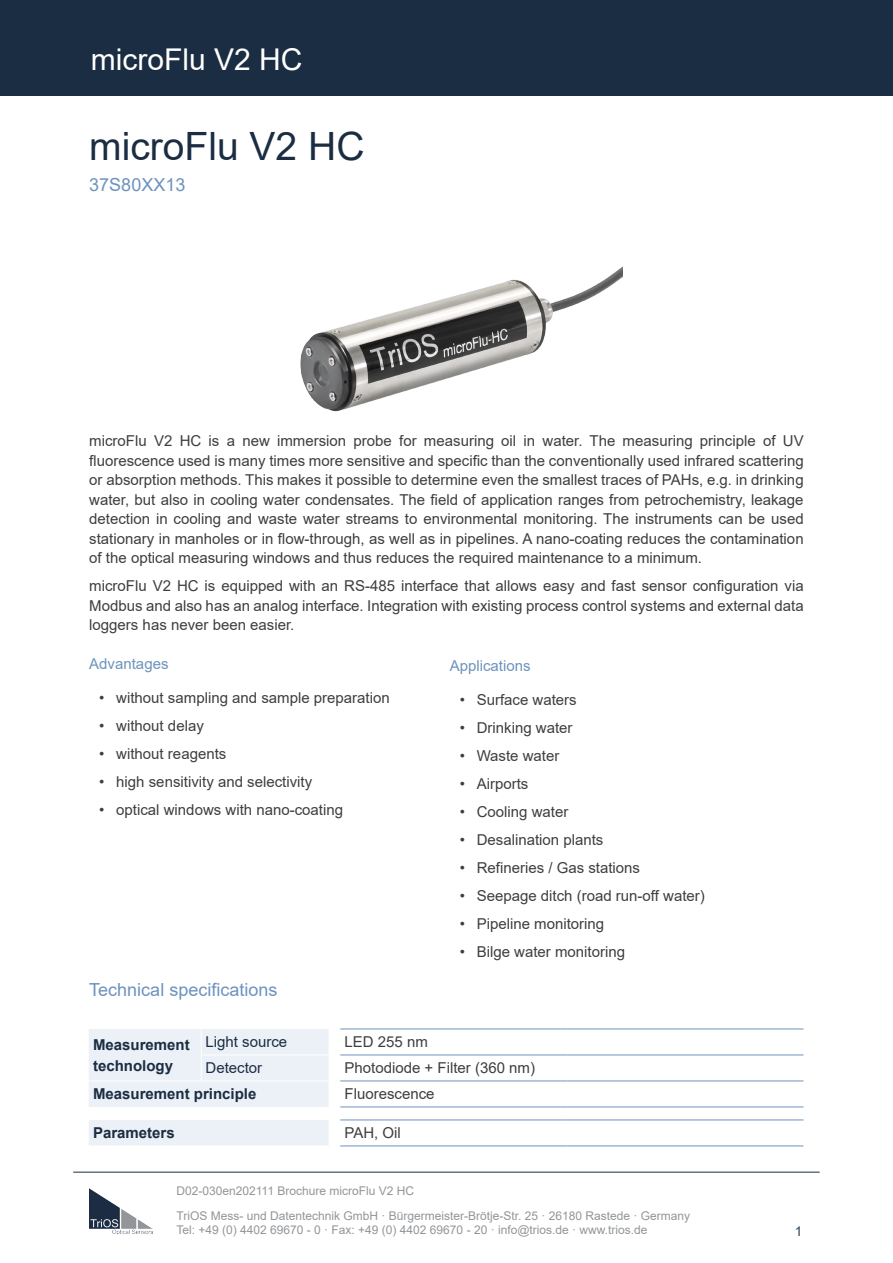
<style>
.page{position:relative;width:893px;height:1263px;background:#fff}
.page>*{position:absolute;margin:0;border:0;box-sizing:border-box;transform-origin:0 0}
.Fließtext{font:39px "Arial";color:#1b2d42}
.t1{font:30px "Arial";color:#fff}
.Fließtext-2{font:18px "Arial";color:#6d93be}
.Fließtext-3{font:15px/19.5px "Arial";color:#3e3e3f;text-align:justify}
.Standardtext{font:700 15px/21.5px "Arial";color:#1b2d42}
.Standardtext-2{font:15px "Arial";color:#3e3e3f}
.Aufzählung{font:15px "Arial";color:#6d93be}
.Standardtext-3{font:15px "Arial";color:#1b2d42}
.Fließtext-4{font:13.5px "Arial";color:#2e4056}
.t2{font:12px/25px "Arial";color:#939598}
</style>
<div class="page">
<div style="left:0;top:0;width:893px;height:96px;background:#1b2d42"></div>
<hr style="left:73px;top:1172px;width:747px;height:1px;background:#1b2d42">
<img style="left:89px;top:1188px;width:64px;height:47px">
<hr style="left:340px;top:1054px;width:228px;height:1px;background:#6d93be">
<hr style="left:568px;top:1054px;width:235px;height:1px;background:#6d93be">
<hr style="left:340px;top:1080px;width:228px;height:1px;background:#6d93be">
<hr style="left:568px;top:1080px;width:235px;height:1px;background:#6d93be">
<hr style="left:340px;top:1145px;width:228px;height:1px;background:#6d93be">
<hr style="left:568px;top:1145px;width:235px;height:1px;background:#6d93be">
<hr style="left:340px;top:1106px;width:228px;height:1px;background:#6d93be">
<hr style="left:568px;top:1106px;width:235px;height:1px;background:#6d93be">
<hr style="left:340px;top:1119px;width:228px;height:1px;background:#6d93be">
<hr style="left:568px;top:1119px;width:235px;height:1px;background:#6d93be">
<svg style="left:89px;top:1029px;width:240px;height:117px"></svg>
<hr style="left:340px;top:1028px;width:228px;height:1px;background:#6d93be">
<hr style="left:568px;top:1028px;width:235px;height:1px;background:#6d93be">
<img style="left:300px;top:267px;width:322px;height:145px">
<h2 class="t1" style="left:91px;top:38px;width:213px">microFlu V2 HC</h2>
<p class="Fließtext" style="left:89px;top:120px;width:277px">microFlu V2 HC</p>
<p class="Fließtext-2" style="left:89px;top:172px;width:98px">37S80XX13</p>
<p class="Fließtext-3" style="left:89px;top:431px;width:716px">microFlu V2 HC is a new immersion probe for measuring oil in water. The measuring principle of UV fluorescence used is many times more sensitive and specific than the conventionally used infrared scattering or absorption methods. This makes it possible to determine even the smallest traces of PAHs, e.g. in drinking water, but also in cooling water condensates. The field of application ranges from petrochemistry, leakage detection in cooling and waste water streams to environmental monitoring. The instruments can be used stationary in manholes or in flow-through, as well as in pipelines. A nano-coating reduces the contamination of the optical measuring windows and thus reduces the required maintenance to a minimum.</p>
<p class="Fließtext-3" style="left:89px;top:576px;width:716px">microFlu V2 HC is equipped with an RS-485 interface that allows easy and fast sensor configuration via Modbus and also has an analog interface. Integration with existing process control systems and external data loggers has never been easier.</p>
<p class="Aufzählung" style="left:89px;top:653px;width:81px">Advantages</p>
<p class="Fließtext-3" style="left:99px;top:688px;width:292px">• without sampling and sample preparation</p>
<p class="Fließtext-3" style="left:99px;top:716px;width:106px">• without delay</p>
<p class="Fließtext-3" style="left:99px;top:744px;width:129px">• without reagents</p>
<p class="Fließtext-3" style="left:99px;top:772px;width:214px">• high sensitivity and selectivity</p>
<p class="Fließtext-3" style="left:99px;top:800px;width:245px">• optical windows with nano-coating</p>
<p class="Aufzählung" style="left:450px;top:655px;width:82px">Applications</p>
<p class="Fließtext-3" style="left:460px;top:690px;width:119px">• Surface waters</p>
<p class="Fließtext-3" style="left:460px;top:718px;width:114px">• Drinking water</p>
<p class="Fließtext-3" style="left:460px;top:746px;width:101px">• Waste water</p>
<p class="Fließtext-3" style="left:460px;top:774px;width:70px">• Airports</p>
<p class="Fließtext-3" style="left:460px;top:802px;width:110px">• Cooling water</p>
<p class="Fließtext-3" style="left:460px;top:830px;width:145px">• Desalination plants</p>
<p class="Fließtext-3" style="left:460px;top:858px;width:182px">• Refineries / Gas stations</p>
<p class="Fließtext-3" style="left:460px;top:886px;width:247px">• Seepage ditch (road run-off water)</p>
<p class="Fließtext-3" style="left:460px;top:914px;width:146px">• Pipeline monitoring</p>
<p class="Fließtext-3" style="left:460px;top:942px;width:167px">• Bilge water monitoring</p>
<p class="Fließtext-2" style="left:89px;top:977px;width:190px">Technical specifications</p>
<p class="Standardtext" style="left:93px;top:1034px;width:98px">Measurement technology</p>
<p class="Standardtext-3" style="left:206px;top:1032px;width:83px">Light source</p>
<p class="Standardtext-2" style="left:345px;top:1032px;width:85px">LED 255 nm</p>
<p class="Standardtext-3" style="left:206px;top:1058px;width:58px">Detector</p>
<p class="Standardtext-2" style="left:345px;top:1058px;width:192px">Photodiode + Filter (360 nm)</p>
<p class="Standardtext" style="left:93px;top:1083px;width:165px">Measurement principle</p>
<p class="Standardtext-2" style="left:345px;top:1084px;width:92px">Fluorescence</p>
<p class="Standardtext" style="left:93px;top:1122px;width:83px">Parameters</p>
<p class="Standardtext-2" style="left:345px;top:1123px;width:58px">PAH, Oil</p>
<p class="t2" style="left:176px;top:1178px;width:515px">D02-030en202111 Brochure microFlu V2 HC<br>TriOS Mess- und Datentechnik GmbH · Bürgermeister-Brötje-Str. 25 · 26180 Rastede · Germany</p>
<p class="t2" style="left:176px;top:1217px;width:473px">Tel: +49 (0) 4402 69670 - 0 · Fax: +49 (0) 4402 69670 - 20 · info@trios.de · www.trios.de</p>
<p class="Fließtext-4" style="left:795px;top:1222px;width:9px">1</p>
</div>
